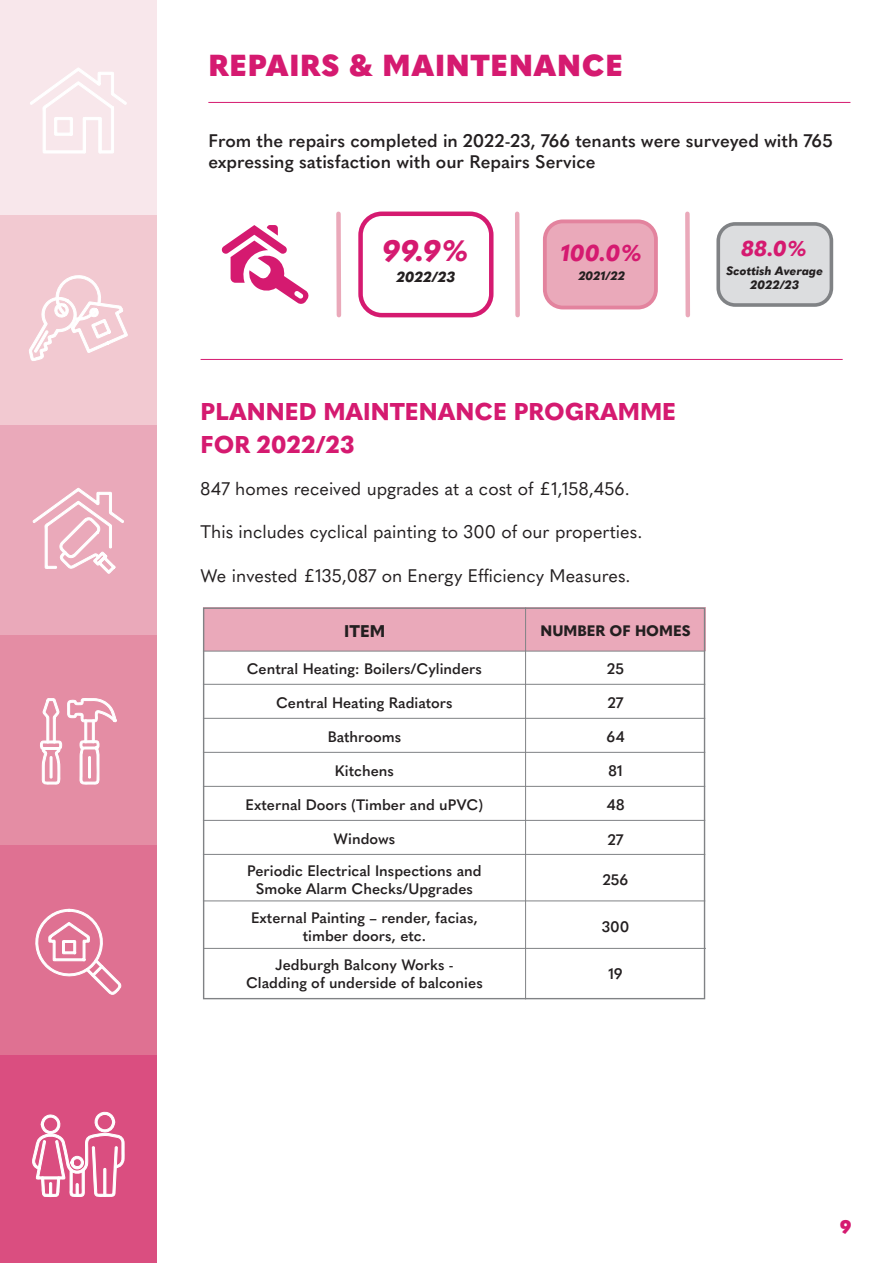
<style>
.page{position:relative;width:893px;height:1263px;background:#fff}
.page>*{position:absolute;margin:0;border:0;box-sizing:border-box;transform-origin:0 0}
.t1{font:900 30px "Quasimoda";letter-spacing:.025em;color:#d51a70}
.t2{font:italic 800 29.1px "Quasimoda";color:#d51a70}
.t3{font:800 24px/33px "Quasimoda";color:#d51a70}
.t4{font:italic 800 22.8px "Quasimoda";color:#d51a70}
.t5{font:italic 800 21.3px "Quasimoda";color:#d51a70}
.t6{font:18px "Quasimoda";color:#231f20}
.t7{font:600 18px/21.6px "Quasimoda";color:#231f20}
.t8{font:900 18px "Quasimoda";color:#d51a70}
.t9{font:800 16.8px "Quasimoda";color:#231f20}
.t10{font:600 15px/18px "Quasimoda";color:#231f20;text-align:center}
.t11{font:800 15px "Quasimoda";color:#231f20}
.t12{font:italic 800 14.55px "Quasimoda";letter-spacing:.005em;color:#231f20}
.t13{font:italic 800 12px/14.4px "Quasimoda";color:#231f20;text-align:center}
</style>
<div class="page">
<div style="left:0;top:1055px;width:157px;height:208px;background:#da4e80"></div>
<div style="left:0;top:845px;width:157px;height:210px;background:#df7192"></div>
<div style="left:0;top:634px;width:157px;height:211px;background:#e48da4"></div>
<div style="left:0;top:424px;width:157px;height:210px;background:#eaa9ba"></div>
<div style="left:0;top:214px;width:157px;height:210px;background:#f2c9d1"></div>
<div style="left:0;top:0;width:157px;height:214px;background:#f8e7eb"></div>
<svg style="left:30px;top:67px;width:97px;height:86px"></svg>
<svg style="left:29px;top:275px;width:99px;height:86px"></svg>
<svg style="left:32px;top:488px;width:92px;height:86px"></svg>
<svg style="left:40px;top:698px;width:77px;height:87px"></svg>
<svg style="left:35px;top:909px;width:87px;height:86px"></svg>
<svg style="left:32px;top:1111px;width:93px;height:87px"></svg>
<hr style="left:201px;top:359px;width:642px;height:1px;background:#d51a70">
<div style="left:204px;top:607px;width:322px;height:44px;background:#eaa9ba"></div>
<div style="left:526px;top:607px;width:179px;height:44px;background:#eaa9ba"></div>
<hr style="left:525px;top:607px;width:1px;height:392px;background:#808285">
<hr style="left:203px;top:684px;width:502px;height:1px;background:#808285">
<hr style="left:203px;top:651px;width:502px;height:1px;background:#808285">
<hr style="left:203px;top:718px;width:502px;height:1px;background:#808285">
<hr style="left:203px;top:752px;width:502px;height:1px;background:#808285">
<hr style="left:203px;top:786px;width:502px;height:1px;background:#808285">
<hr style="left:203px;top:820px;width:502px;height:1px;background:#808285">
<hr style="left:203px;top:854px;width:502px;height:1px;background:#808285">
<hr style="left:203px;top:900px;width:502px;height:1px;background:#808285">
<hr style="left:204px;top:948px;width:502px;height:1px;background:#808285">
<div style="left:336px;top:214px;width:5px;height:101px;background:#eaa9ba"></div>
<div style="left:515px;top:214px;width:5px;height:101px;background:#eaa9ba"></div>
<div style="left:685px;top:214px;width:5px;height:101px;background:#eaa9ba"></div>
<div style="left:718px;top:224px;width:113px;height:81px;background:#dcdddf;border-radius:17px"></div>
<div style="left:716px;top:222px;width:117px;height:85px;border:4px solid #808285;border-radius:17px"></div>
<div style="left:545px;top:221px;width:111px;height:87px;background:#eaa9ba;border-radius:18px"></div>
<div style="left:543px;top:219px;width:115px;height:90px;border:4px solid #e3839e;border-radius:18px"></div>
<div style="left:358px;top:212px;width:135px;height:105px;border:4px solid #d51a70;border-radius:21px"></div>
<svg style="left:221px;top:225px;width:88px;height:79px"></svg>
<hr style="left:208px;top:102px;width:642px;height:1px;background:#d51a70">
<h1 class="t1" style="left:208px;top:42px;width:416px">REPAIRS &amp; MAINTENANCE</h1>
<p class="t7" style="left:208px;top:128px;width:626px">From the repairs completed in 2022-23, 766 tenants were surveyed with 765 expressing satisfaction with our Repairs Service</p>
<h2 class="t2" style="left:383px;top:228px;width:88px">99.9%</h2>
<p class="t12" style="left:397px;top:266px;width:60px">2022/23</p>
<h3 class="t4" style="left:561px;top:235px;width:83px">100.0%</h3>
<p class="t13" style="left:579px;top:267px;width:48px">2021/22</p>
<h3 class="t5" style="left:742px;top:232px;width:67px">88.0%</h3>
<p class="t13" style="left:726px;top:262px;width:99px">Scottish Average<br>2022/23</p>
<h3 class="t3" style="left:201px;top:393px;width:477px">PLANNED MAINTENANCE PROGRAMME<br>FOR 2022/23</h3>
<p class="t6" style="left:201px;top:475px;width:431px">847 homes received upgrades at a cost of £1,158,456.</p>
<p class="t6" style="left:201px;top:518px;width:443px">This includes cyclical painting to 300 of our properties.</p>
<p class="t6" style="left:201px;top:562px;width:432px">We invested £135,087 on Energy Efficiency Measures.</p>
<p class="t9" style="left:344px;top:618px;width:43px">ITEM</p>
<p class="t11" style="left:540px;top:619px;width:152px">NUMBER OF HOMES</p>
<p class="t10" style="left:247px;top:659px;width:237px">Central Heating: Boilers/Cylinders</p>
<p class="t10" style="left:607px;top:659px;width:18px">25</p>
<p class="t10" style="left:608px;top:693px;width:17px">27</p>
<p class="t10" style="left:607px;top:727px;width:19px">64</p>
<p class="t10" style="left:608px;top:761px;width:16px">81</p>
<p class="t10" style="left:607px;top:795px;width:19px">48</p>
<p class="t10" style="left:276px;top:693px;width:178px">Central Heating Radiators</p>
<p class="t10" style="left:328px;top:727px;width:75px">Bathrooms</p>
<p class="t10" style="left:335px;top:761px;width:61px">Kitchens</p>
<p class="t10" style="left:245px;top:795px;width:239px">External Doors (Timber and uPVC)</p>
<p class="t10" style="left:334px;top:829px;width:63px">Windows</p>
<p class="t10" style="left:608px;top:829px;width:17px">27</p>
<p class="t10" style="left:247px;top:860px;width:236px">Periodic Electrical Inspections and<br>Smoke Alarm Checks/Upgrades</p>
<p class="t10" style="left:251px;top:908px;width:228px">External Painting – render, facias, timber doors, etc.</p>
<p class="t10" style="left:246px;top:954px;width:238px">Jedburgh Balcony Works -<br>Cladding of underside of balconies</p>
<p class="t10" style="left:603px;top:870px;width:27px">256</p>
<p class="t10" style="left:602px;top:916px;width:29px">300</p>
<p class="t10" style="left:608px;top:963px;width:16px">19</p>
<p class="t8" style="left:840px;top:1213px;width:13px">9</p>
</div>
